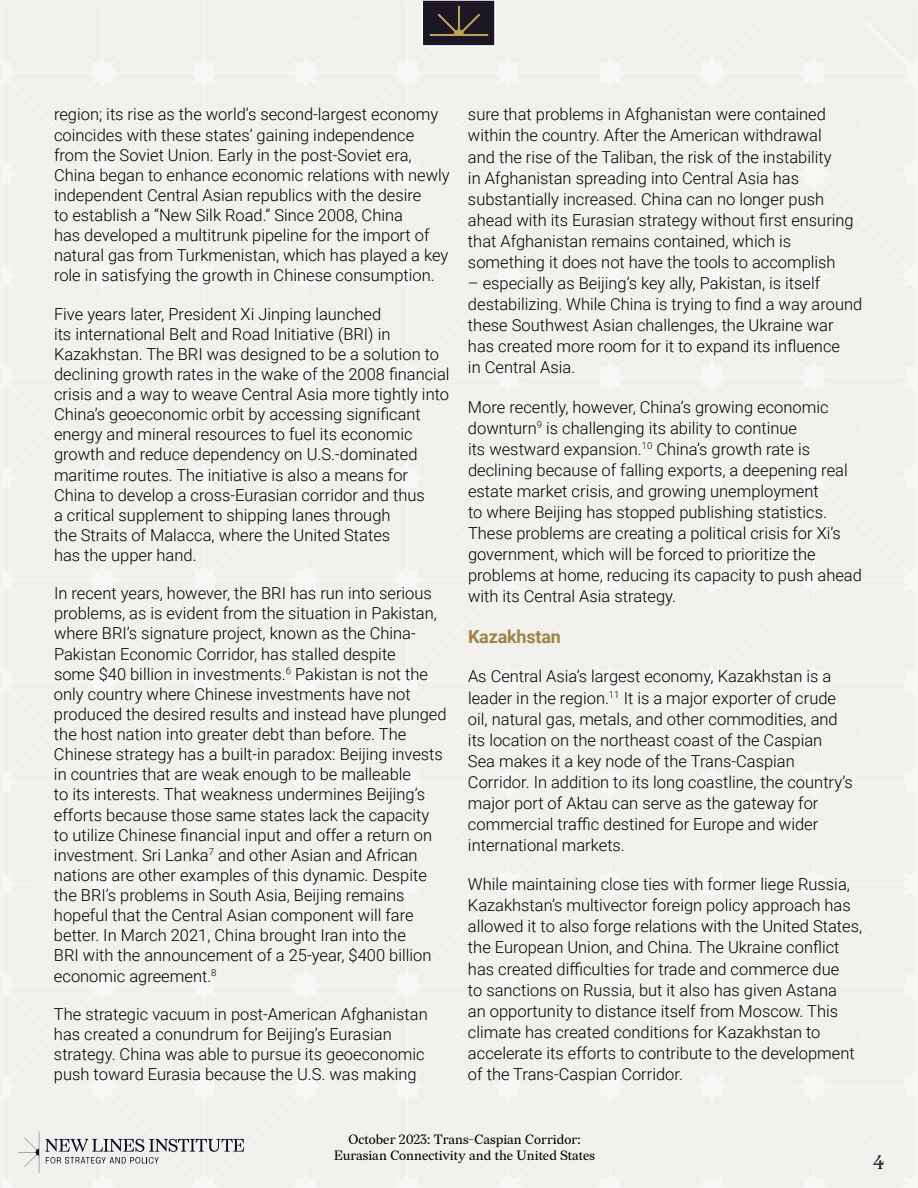
<style>
.page{position:relative;width:918px;height:1188px;background:#fff}
.page>*{position:absolute;margin:0;border:0;box-sizing:border-box;transform-origin:0 0}
.t1{font:19.5px "Redaction";color:#1b1725}
.t2{font:700 18px "Roboto";letter-spacing:-.01em;color:#9c8548}
.t3{font:300 16.5px/20.1px "Roboto";color:#000}
.t4{font:13.5px/16.2px "Redaction";color:#000;text-align:center}
</style>
<div class="page">
<div style="left:1px;top:1px;width:916px;height:1187px;background:#f1f0ec"></div>
<div style="left:422px;top:0;width:73px;height:46px;background:#1b1725"></div>
<div style="left:422px;top:0;width:74px;height:47px;border:2px solid #fff"></div>
<svg style="left:429px;top:5px;width:60px;height:31px"></svg>
<svg style="left:18px;top:1131px;width:21px;height:42px"></svg>
<svg style="left:45px;top:1139px;width:199px;height:25px;background:#c5c4c5"></svg>
<p class="t3" style="left:54px;top:104px;width:397px">region; its rise as the world’s second-largest economy coincides with these states’ gaining independence from the Soviet Union. Early in the post-Soviet era, China began to enhance economic relations with newly independent Central Asian republics with the desire<br>to establish a “New Silk Road.” Since 2008, China<br>has developed a multitrunk pipeline for the import of natural gas from Turkmenistan, which has played a key role in satisfying the growth in Chinese consumption.</p>
<p class="t3" style="left:54px;top:303px;width:397px">Five years later, President Xi Jinping launched<br>its international Belt and Road Initiative (BRI) in Kazakhstan. The BRI was designed to be a solution to declining growth rates in the wake of the 2008 financial crisis and a way to weave Central Asia more tightly into China’s geoeconomic orbit by accessing significant energy and mineral resources to fuel its economic growth and reduce dependency on U.S.-dominated maritime routes. The initiative is also a means for China to develop a cross-Eurasian corridor and thus<br>a critical supplement to shipping lanes through<br>the Straits of Malacca, where the United States<br>has the upper hand.</p>
<p class="t3" style="left:54px;top:583px;width:394px">In recent years, however, the BRI has run into serious problems, as is evident from the situation in Pakistan, where BRI’s signature project, known as the China-Pakistan Economic Corridor, has stalled despite<br>some $40 billion in investments.<sup>6</sup> Pakistan is not the only country where Chinese investments have not produced the desired results and instead have plunged the host nation into greater debt than before. The Chinese strategy has a built-in paradox: Beijing invests in countries that are weak enough to be malleable<br>to its interests. That weakness undermines Beijing’s efforts because those same states lack the capacity to utilize Chinese financial input and offer a return on investment. Sri Lanka<sup>7</sup> and other Asian and African nations are other examples of this dynamic. Despite the BRI’s problems in South Asia, Beijing remains hopeful that the Central Asian component will fare better. In March 2021, China brought Iran into the<br>BRI with the announcement of a 25-year, $400 billion economic agreement.<sup>8</sup></p>
<p class="t3" style="left:54px;top:1003px;width:375px">The strategic vacuum in post-American Afghanistan has created a conundrum for Beijing’s Eurasian strategy. China was able to pursue its geoeconomic push toward Eurasia because the U.S. was making</p>
<p class="t3" style="left:468px;top:103px;width:387px;line-height:21.1px">sure that problems in Afghanistan were contained within the country. After the American withdrawal<br>and the rise of the Taliban, the risk of the instability<br>in Afghanistan spreading into Central Asia has substantially increased. China can no longer push ahead with its Eurasian strategy without first ensuring that Afghanistan remains contained, which is something it does not have the tools to accomplish</p>
<p class="t3" style="left:468px;top:272px;width:396px;line-height:21.1px">– especially as Beijing’s key ally, Pakistan, is itself destabilizing. While China is trying to find a way around these Southwest Asian challenges, the Ukraine war has created more room for it to expand its influence<br>in Central Asia.</p>
<p class="t3" style="left:468px;top:395px;width:395px;line-height:21.1px">More recently, however, China’s growing economic downturn<sup>9</sup> is challenging its ability to continue<br>its westward expansion.<sup>10</sup> China’s growth rate is declining because of falling exports, a deepening real estate market crisis, and growing unemployment<br>to where Beijing has stopped publishing statistics.<br>These problems are creating a political crisis for Xi’s government, which will be forced to prioritize the problems at home, reducing its capacity to push ahead with its Central Asia strategy.</p>
<p class="t2" style="left:468px;top:624px;width:95px">Kazakhstan</p>
<p class="t3" style="left:468px;top:665px;width:386px;line-height:21.1px">As Central Asia’s largest economy, Kazakhstan is a leader in the region.<sup>11</sup> It is a major exporter of crude oil, natural gas, metals, and other commodities, and its location on the northeast coast of the Caspian Sea makes it a key node of the Trans-Caspian Corridor. In addition to its long coastline, the country’s major port of Aktau can serve as the gateway for commercial traffic destined for Europe and wider international markets.</p>
<p class="t3" style="left:468px;top:873px;width:396px;line-height:21.1px">While maintaining close ties with former liege Russia, Kazakhstan’s multivector foreign policy approach has allowed it to also forge relations with the United States, the European Union, and China. The Ukraine conflict has created difficulties for trade and commerce due<br>to sanctions on Russia, but it also has given Astana<br>an opportunity to distance itself from Moscow. This climate has created conditions for Kazakhstan to accelerate its efforts to contribute to the development of the Trans-Caspian Corridor.</p>
<p class="t4" style="left:334px;top:1131px;width:262px">October 2023: Trans-Caspian Corridor:<br>Eurasian Connectivity and the United States</p>
<p class="t1" style="left:873px;top:1150px;width:13px">4</p>
</div>
